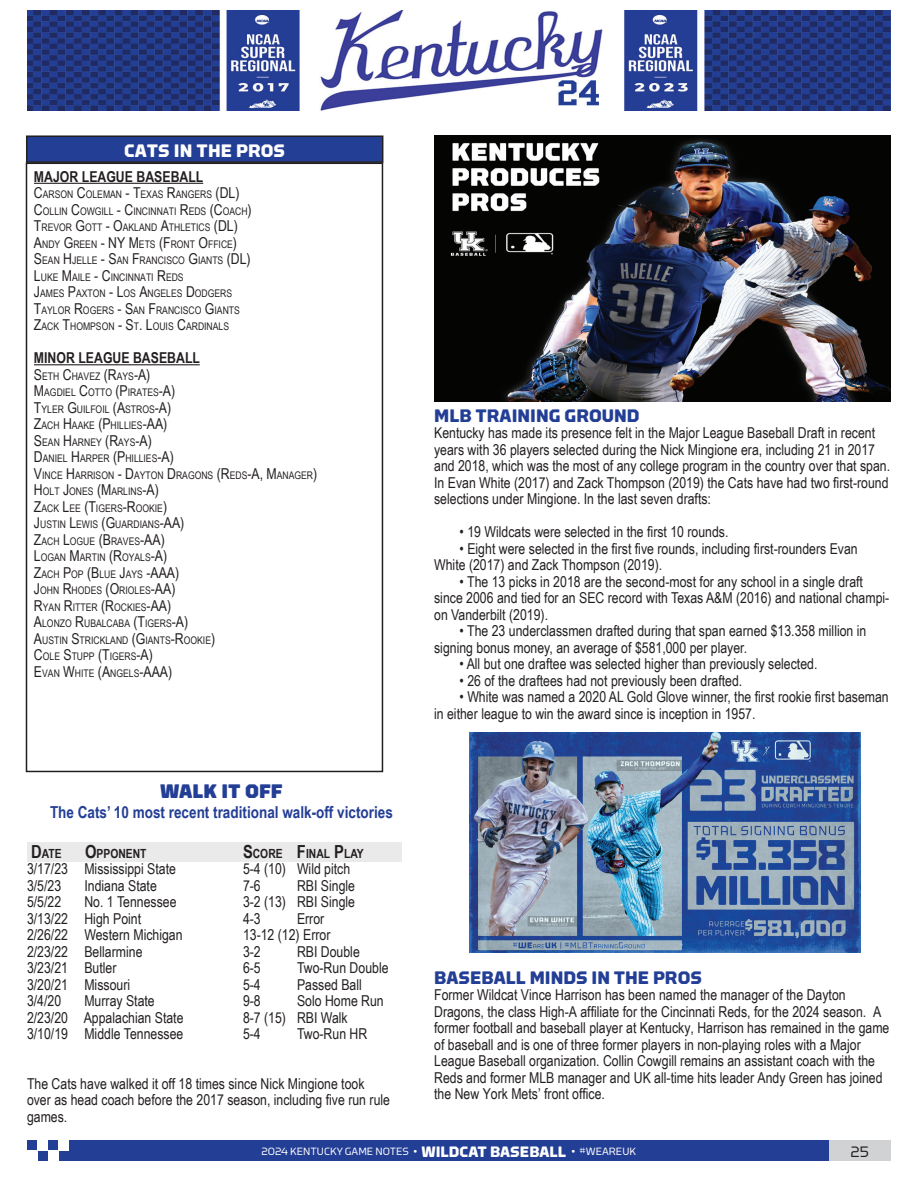
<style>
.page{position:relative;width:918px;height:1188px;background:#fff}
.page>*{position:absolute;margin:0;border:0;box-sizing:border-box;transform-origin:0 0}
.t1{font:900 19.5px "Torque";color:#233e95}
.t2{font:700 18px "Torque";color:#233e95}
.t3{font:700 18px "Torque";color:#fff}
.t4{font:700 16.5px "Arial Narrow";color:#233e95}
.t5{font:15px/16.5px "Arial Narrow";color:#231f20}
.t6{font:700 15px "Arial Narrow";color:#231f20}
.t7{font:15px "Torque";color:#231f20}
.t8{font:700 12.6px "Arial Narrow";color:#231f20}
.t9{font:10.5px/16.5px "Arial Narrow";color:#231f20}
.t10{font:10.5px "Torque";color:#fff}
.s1{font-size:15px}
.s2{font-size:18px}
.s3{font-weight:700;font-size:15px}
</style>
<div class="page">
<div style="left:828px;top:1141px;width:63px;height:20px;background:#d1d2d4"></div>
<div style="left:27px;top:1141px;width:801px;height:20px;background:#233e95"></div>
<div style="left:59px;top:1141px;width:10px;height:10px;background:#fff"></div>
<div style="left:48px;top:1151px;width:11px;height:10px;background:#fff"></div>
<div style="left:38px;top:1141px;width:10px;height:10px;background:#fff"></div>
<div style="left:27px;top:1151px;width:11px;height:10px;background:#fff"></div>
<img style="left:27px;top:11px;width:864px;height:100px">
<img style="left:469px;top:732px;width:392px;height:221px">
<div style="left:27px;top:136px;width:356px;height:26px;background:#233e95"></div>
<div style="left:26px;top:135px;width:357px;height:28px;border:2px solid #231f20"></div>
<hr style="left:34px;top:183px;width:169px;height:1px;background:#231f20">
<hr style="left:34px;top:364px;width:166px;height:1px;background:#231f20">
<div style="left:26px;top:163px;width:357px;height:609px;border:2px solid #231f20"></div>
<div style="left:27px;top:842px;width:374px;height:20px;background:#eaeaea"></div>
<img style="left:434px;top:135px;width:457px;height:267px">
<p class="t3" style="left:124px;top:140px;width:162px">CATS IN THE PROS</p>
<p class="t6" style="left:34px;top:165px;width:171px">MAJOR LEAGUE BASEBALL</p>
<p class="t9" style="left:34px;top:186px;width:219px"><span class="s1">C</span>ARSON <span class="s1">C</span>OLEMAN <span class="s1">- T</span>EXAS <span class="s1">R</span>ANGERS <span class="s1">(DL)<br>C</span>OLLIN <span class="s1">C</span>OWGILL <span class="s1">- C</span>INCINNATI <span class="s1">R</span>EDS <span class="s1">(C</span>OACH<span class="s1">)<br>T</span>REVOR <span class="s1">G</span>OTT <span class="s1">- O</span>AKLAND <span class="s1">A</span>THLETICS <span class="s1">(DL)<br>A</span>NDY <span class="s1">G</span>REEN <span class="s1">- NY M</span>ETS <span class="s1">(F</span>RONT <span class="s1">O</span>FFICE<span class="s1">)<br>S</span>EAN <span class="s1">H</span>JELLE <span class="s1">- S</span>AN <span class="s1">F</span>RANCISCO <span class="s1">G</span>IANTS <span class="s1">(DL)<br>L</span>UKE <span class="s1">M</span>AILE <span class="s1">- C</span>INCINNATI <span class="s1">R</span>EDS<br><span class="s1">J</span>AMES <span class="s1">P</span>AXTON <span class="s1">- L</span>OS <span class="s1">A</span>NGELES <span class="s1">D</span>ODGERS<br><span class="s1">T</span>AYLOR</p>
<p class="t9" style="left:34px;top:301px;width:207px;text-indent:40px"><span class="s1">R</span>OGERS <span class="s1">- S</span>AN <span class="s1">F</span>RANCISCO <span class="s1">G</span>IANTS<br><span class="s1">Z</span>ACK <span class="s1">T</span>HOM</p>
<p class="t9" style="left:90px;top:318px;width:135px">PSON <span class="s1">- S</span>T<span class="s1">. L</span>OU IS <span class="s1">C</span>ARD INALS</p>
<p class="t6" style="left:34px;top:347px;width:168px">MINOR LEAGUE BASEBALL</p>
<p class="t9" style="left:34px;top:367px;width:285px"><span class="s1">S</span>ETH <span class="s1">C</span>HAVEZ <span class="s1">(R</span>AYS<span class="s1">-A)<br>M</span>AGDIEL <span class="s1">C</span>OTTO <span class="s1">(P</span>IRATES<span class="s1">-A)<br>T</span>YLER <span class="s1">G</span>UILFOIL <span class="s1">(A</span>STROS<span class="s1">-A)<br>Z</span>ACH <span class="s1">H</span>AAKE <span class="s1">(P</span>HILLIES<span class="s1">-AA)<br>S</span>EAN <span class="s1">H</span>ARNEY <span class="s1">(R</span>AYS<span class="s1">-A)<br>D</span>ANIEL <span class="s1">H</span>ARPER <span class="s1">(P</span>HILLIES<span class="s1">-A)<br>V</span>INCE <span class="s1">H</span>ARRISON <span class="s1">- D</span>AYTON <span class="s1">D</span>RAGONS <span class="s1">(R</span>EDS<span class="s1">-A, M</span>ANAGER<span class="s1">)<br>H</span>OLT <span class="s1">J</span>ONES <span class="s1">(M</span>ARLINS<span class="s1">-A)<br>Z</span>ACK <span class="s1">L</span>EE <span class="s1">(T</span>IGERS<span class="s1">-R</span>OOKIE<span class="s1">)<br>J</span>USTIN <span class="s1">L</span>EWIS <span class="s1">(G</span>UARD IANS<span class="s1">-AA)<br>Z</span>ACH <span class="s1">L</span>OGUE <span class="s1">(B</span>RAVES<span class="s1">-AA)<br>L</span>OGAN <span class="s1">M</span>ARTIN <span class="s1">(R</span>OYALS<span class="s1">-A)<br>Z</span>ACH <span class="s1">P</span>OP <span class="s1">(B</span>LU E <span class="s1">J</span>AYS <span class="s1">-AAA)<br>J</span>OHN <span class="s1">R</span>HOD</p>
<p class="t9" style="left:34px;top:582px;width:183px;text-indent:57px">ES <span class="s1">(O</span>RIOLES<span class="s1">-AA)<br>R</span>YAN <span class="s1">R</span>ITTER <span class="s1">(R</span>OCKIES<span class="s1">-AA)<br>A</span>LO NZO <span class="s1">R</span>UBALCABA <span class="s1">(T</span>IGERS<span class="s1">-A)<br>A</span>USTIN <span class="s1">S</span>TRICKLAND <span class="s1">(G</span>IANTS<span class="s1">-R</span>OOKIE<span class="s1">)<br>C</span>OLE <span class="s1">S</span>TUPP <span class="s1">(T</span>IGERS<span class="s1">-A)<br>E</span>VAN <span class="s1">W</span>HITE <span class="s1">(A</span>NGELS<span class="s1">-AAA)</span></p>
<h1 class="t1" style="left:160px;top:781px;width:124px">WALK IT OFF</h1>
<p class="t4" style="left:50px;top:800px;width:344px">The Cats’ 10 most recent traditional walk-off victories</p>
<p class="t8" style="left:31px;top:844px;width:32px"><span class="s2">D</span>ATE</p>
<p class="t8" style="left:85px;top:844px;width:63px"><span class="s2">O</span>PPONENT</p>
<p class="t8" style="left:243px;top:844px;width:122px"><span class="s2">S</span>CORE <span class="s2">F</span>INAL <span class="s2">P</span>LAY</p>
<p class="t5" style="left:27px;top:860px;width:151px">3/17/23 Mississippi State</p>
<p class="t5" style="left:243px;top:860px;width:109px">5-4 (10) Wild pitch</p>
<p class="t5" style="left:27px;top:877px;width:36px">3/5/23</p>
<p class="t5" style="left:84px;top:877px;width:74px">Indiana State</p>
<p class="t5" style="left:243px;top:877px;width:19px">7-6</p>
<p class="t5" style="left:297px;top:877px;width:60px">RBI Single</p>
<p class="t5" style="left:27px;top:893px;width:36px">5/5/22</p>
<p class="t5" style="left:84px;top:893px;width:94px">No. 1 Tennessee</p>
<p class="t5" style="left:243px;top:893px;width:114px">3-2 (13) RBI Single</p>
<p class="t5" style="left:27px;top:910px;width:116px">3/13/22 High Point</p>
<p class="t5" style="left:243px;top:910px;width:19px">4-3</p>
<p class="t5" style="left:297px;top:910px;width:29px">Error</p>
<p class="t5" style="left:27px;top:926px;width:157px">2/26/22 Western Michigan</p>
<p class="t5" style="left:243px;top:926px;width:89px">13-12 (12) Error</p>
<p class="t5" style="left:27px;top:943px;width:117px">2/23/22 Bellarmine</p>
<p class="t5" style="left:243px;top:943px;width:19px">3-2</p>
<p class="t5" style="left:297px;top:943px;width:64px">RBI Double</p>
<p class="t5" style="left:27px;top:959px;width:91px">3/23/21 Butler</p>
<p class="t5" style="left:243px;top:959px;width:19px">6-5</p>
<p class="t5" style="left:297px;top:959px;width:93px">Two-Run Double</p>
<p class="t5" style="left:27px;top:976px;width:105px">3/20/21 Missouri</p>
<p class="t5" style="left:243px;top:976px;width:19px">5-4</p>
<p class="t5" style="left:297px;top:976px;width:66px">Passed Ball</p>
<p class="t5" style="left:27px;top:992px;width:36px">3/4/20</p>
<p class="t5" style="left:84px;top:992px;width:72px">Murray State</p>
<p class="t5" style="left:243px;top:992px;width:19px">9-8</p>
<p class="t5" style="left:297px;top:992px;width:88px">Solo Home Run</p>
<p class="t5" style="left:27px;top:1009px;width:158px">2/23/20 Appalachian State</p>
<p class="t5" style="left:243px;top:1009px;width:106px">8-7 (15) RBI Walk</p>
<p class="t5" style="left:27px;top:1025px;width:158px">3/10/19 Middle Tennessee</p>
<p class="t5" style="left:243px;top:1025px;width:19px">5-4</p>
<p class="t5" style="left:297px;top:1025px;width:72px">Two-Run HR</p>
<p class="t5" style="left:27px;top:1075px;width:365px">The Cats have walked it off 18 times since Nick Mingione took over as head coach before the 2017 season, including five run rule games.</p>
<p class="t2" style="left:434px;top:405px;width:207px">MLB TRAINING GROUND</p>
<p class="t5" style="left:434px;top:424px;width:456px">Kentucky has made its presence felt in the Major League Baseball Draft in recent years with 36 players selected during the Nick Mingione era, including 21 in 2017 and 2018, which was the most of any college program in the country over that span.<br>In Evan White (2017) and Zack Thompson (2019) the Cats have had two first-round selections under Mingione. In the last seven drafts:</p>
<p class="t5" style="left:460px;top:523px;width:270px">• 19 Wildcats were selected in the first 10 rounds.</p>
<p class="t5" style="left:434px;top:540px;width:425px;text-indent:26px">• Eight were selected in the first five rounds, including first-rounders Evan<br>White (2017) and Zack Thompson (2019).</p>
<p class="t5" style="left:434px;top:573px;width:457px;text-indent:26px">• The 13 picks in 2018 are the second-most for any school in a single draft since 2006 and tied for an SEC record with Texas A&amp;M (2016) and national champi&shy;on Vanderbilt (2019).</p>
<p class="t5" style="left:434px;top:622px;width:434px;text-indent:26px">• The 23 underclassmen drafted during that span earned $13.358 million in signing bonus money, an average of $581,000 per player.</p>
<p class="t5" style="left:460px;top:655px;width:357px">• All but one draftee was selected higher than previously selected.</p>
<p class="t5" style="left:460px;top:672px;width:282px">• 26 of the draftees had not previously been drafted.</p>
<p class="t5" style="left:434px;top:688px;width:456px;text-indent:26px">• White was named a 2020 AL Gold Glove winner, the first rookie first baseman in either league to win the award since is inception in 1957.</p>
<p class="t2" style="left:434px;top:967px;width:269px">BASEBALL MINDS IN THE PROS</p>
<p class="t5" style="left:434px;top:986px;width:457px">Former Wildcat Vince Harrison has been named the manager of the Dayton Dragons, the class High-A affiliate for the Cincinnati Reds, for the 2024 season. A former football and baseball player at Kentucky, Harrison has remained in the game of baseball and is one of three former players in non-playing roles with a Major League Baseball organization. Collin Cowgill remains an assistant coach with the Reds and former MLB manager and UK all-time hits leader Andy Green has joined the New York Mets’ front office.</p>
<p class="t10" style="left:261px;top:1146px;width:376px">2024 KENTUCKY GAME NOTES • <span class="s3">WILDCAT BASEBALL</span> • #WEAREUK</p>
<p class="t7" style="left:850px;top:1143px;width:20px">25</p>
</div>
